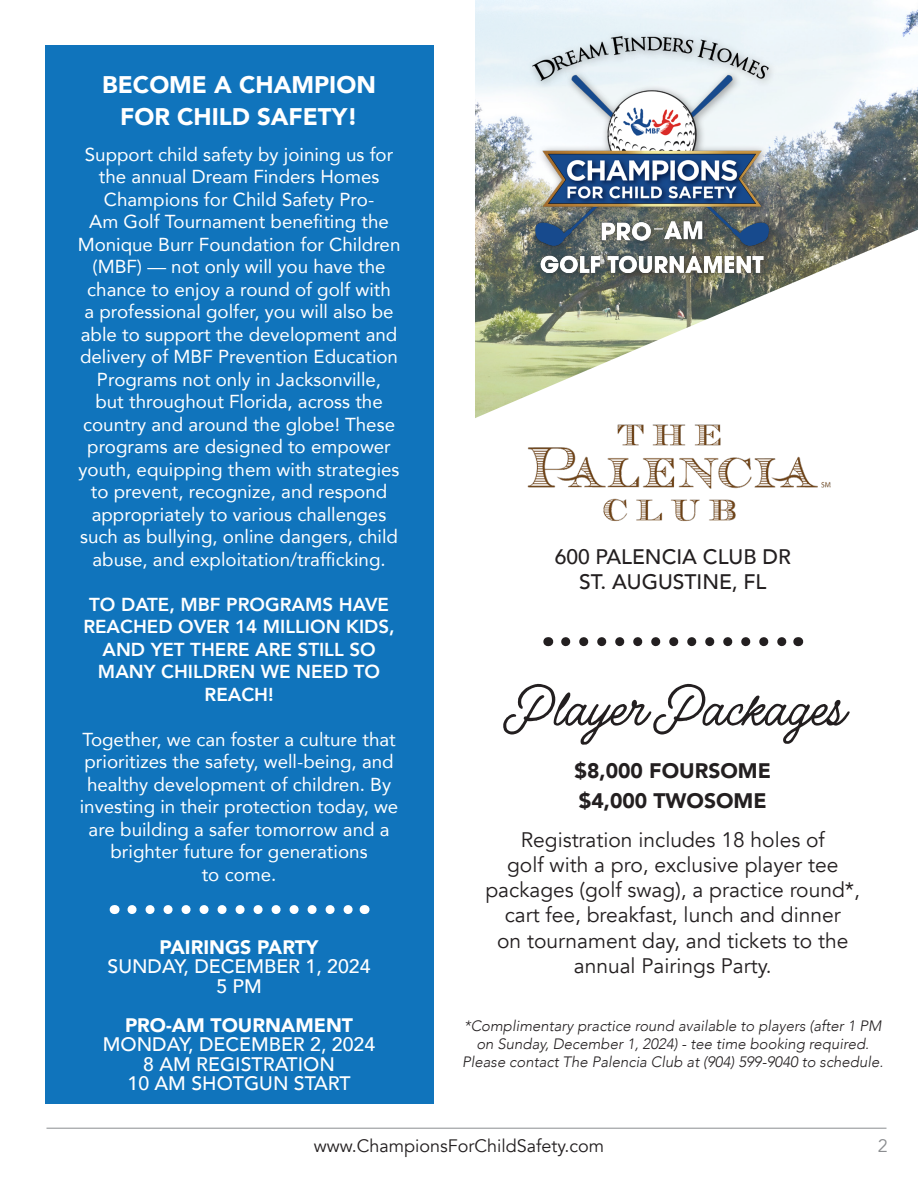
<style>
.page{position:relative;width:918px;height:1188px;background:#fff}
.page>*{position:absolute;margin:0;border:0;box-sizing:border-box;transform-origin:0 0}
.t1{font:60px "Espiritu Script";color:#231f20}
.t2{font:900 24px/31.5px "Avenir";color:#fff;text-align:center}
.t3{font:21px/25.2px "Avenir";color:#231f20;text-align:center}
.t4{font:500 21px "Avenir";color:#231f20}
.t5{font:900 21px "Avenir";color:#231f20}
.t6{font:500 19.5px "Avenir";color:#fff}
.t7{font:900 19.5px "Avenir";color:#fff}
.t8{font:18.75px/22.5px "Avenir";color:#fff;text-align:center}
.t9{font:800 18.75px/22.5px "Avenir";color:#fff;text-align:center}
.t10{font:18px "Avenir";color:#231f20}
.t11{font:18px "Avenir";color:#8b8d90}
.t12{font:italic 300 15px/18px "Avenir";color:#231f20;text-align:center}
</style>
<div class="page">
<img style="left:476px;top:0;width:442px;height:224px">
<div style="left:527px;top:30px;width:251px;height:253px;background:#231f20;opacity:.52"></div>
<img style="left:530px;top:30px;width:243px;height:194px">
<svg style="left:476px;top:224px;width:442px;height:423px"></svg>
<hr style="left:46px;top:1128px;width:840px;height:1px;background:#8b8d90">
<div style="left:45px;top:45px;width:388px;height:1059px;background:#1074bc"></div>
<div style="left:525px;top:421px;width:314px;height:109px;background:#fff"></div>
<img style="left:527px;top:424px;width:304px;height:97px">
<svg style="left:566px;top:637px;width:223px;height:9px"></svg>
<svg style="left:132px;top:905px;width:221px;height:9px"></svg>
<p class="t2" style="left:102px;top:68px;width:275px">BECOME A CHAMPION<br>FOR CHILD SAFETY!</p>
<p class="t8" style="left:78px;top:142px;width:324px">Support child safety by joining us for the annual Dream Finders Homes Champions for Child Safety Pro-<br>Am Golf Tournament benefiting the Monique Burr Foundation for Children (MBF) — not only will you have the chance to enjoy a round of golf with<br>a professional golfer, you will also be able to support the development and delivery of MBF Prevention Education Programs not only in Jacksonville,<br>but throughout Florida, across the country and around the globe! These programs are designed to empower youth, equipping them with strategies to prevent, recognize, and respond appropriately to various challenges such as bullying, online dangers, child abuse, and exploitation/trafficking.</p>
<p class="t9" style="left:83px;top:593px;width:313px">TO DATE, MBF PROGRAMS HAVE<br>REACHED OVER 14 MILLION KIDS,<br>AND YET THERE ARE STILL SO<br>MANY CHILDREN WE NEED TO<br>REACH!</p>
<p class="t8" style="left:80px;top:727px;width:320px">Together, we can foster a culture that prioritizes the safety, well-being, and healthy development of children. By investing in their protection today, we are building a safer tomorrow and a brighter future for generations</p>
<p class="t8" style="left:202px;top:862px;width:76px">to come.</p>
<p class="t7" style="left:160px;top:930px;width:160px">PAIRINGS PARTY</p>
<p class="t6" style="left:108px;top:949px;width:265px">SUNDAY, DECEMBER 1, 2024</p>
<p class="t6" style="left:216px;top:969px;width:47px">5 PM</p>
<p class="t7" style="left:125px;top:1008px;width:230px">PRO-AM TOURNAMENT</p>
<p class="t6" style="left:103px;top:1027px;width:274px">MONDAY, DECEMBER 2, 2024</p>
<p class="t6" style="left:143px;top:1047px;width:193px">8 AM REGISTRATION</p>
<p class="t6" style="left:127px;top:1066px;width:225px">10 AM SHOTGUN START</p>
<p class="t4" style="left:555px;top:538px;width:238px">600 PALENCIA CLUB DR</p>
<p class="t4" style="left:579px;top:564px;width:189px">ST. AUGUSTINE, FL</p>
<p class="t1" style="left:504px;top:669px;width:338px">Player Packages</p>
<p class="t5" style="left:575px;top:753px;width:198px">$8,000 FOURSOME</p>
<p class="t5" style="left:579px;top:783px;width:189px">$4,000 TWOSOME</p>
<p class="t3" style="left:485px;top:827px;width:376px">Registration includes 18 holes of<br>golf with a pro, exclusive player tee packages (golf swag), a practice round*, cart fee, breakfast, lunch and dinner<br>on tournament day, and tickets to the annual Pairings Party.</p>
<p class="t12" style="left:462px;top:1016px;width:422px">*Complimentary practice round available to players (after 1 PM on Sunday, December 1, 2024) - tee time booking required.<br>Please contact The Palencia Club at (904) 599-9040 to schedule.</p>
<p class="t10" style="left:314px;top:1135px;width:292px">www.ChampionsForChildSafety.com</p>
<p class="t11" style="left:878px;top:1136px;width:12px">2</p>
</div>
